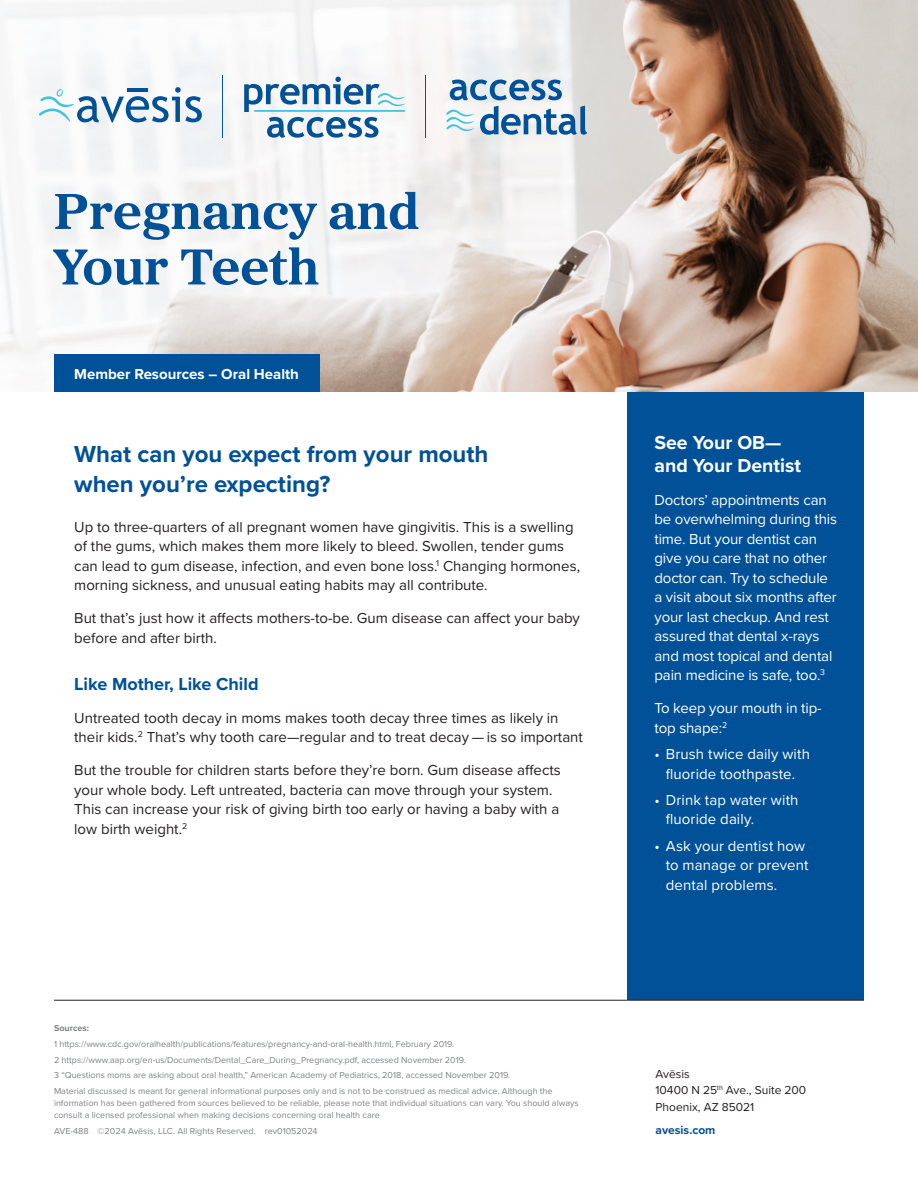
<style>
.page{position:relative;width:918px;height:1188px;background:#fff}
.page>*{position:absolute;margin:0;border:0;box-sizing:border-box;transform-origin:0 0}
.Subhead_-ProxNovBld_16_20{font:700 52.5px/55.5px "Proxima Sera";color:#015198}
.Subhead_-ProxNovBld_16_20-2{font:700 24px/30px "Proxima Nova";color:#015198}
.t1{font:700 19.5px/22.5px "Proxima Nova";color:#fff}
.Subhead_A_-ProxNovBld_12_14{font:700 18px "Proxima Nova";color:#015198}
.Body___PN_10_13{font:15px/19.5px "Proxima Nova";color:#231f20}
.Body___PN_10_13-2{font:15px/19.5px "Proxima Nova";letter-spacing:-.01em;color:#fff}
.Body___PN_10_13-3{font:15px/19.5px "Proxima Nova";letter-spacing:.01em;color:#fff;text-align:center}
.t2{font:700 15px "Proxima Nova";color:#fff}
.Body_text_-ProxNovReg_10_13{font:12px/16.5px "Proxima Nova";color:#231f20}
.t3{font:700 12px "Proxima Nova";color:#015198}
.Disclosure_-ProxNovReg_6_8{font:9px/12px "Proxima Nova";color:#808285}
.Disclosure_-ProxNovReg_6_8-2{font:700 9px "Proxima Nova";color:#808285}
</style>
<div class="page">
<div style="left:627px;top:387px;width:237px;height:613px;background:#015198"></div>
<img style="left:580px;top:0;width:338px;height:392px">
<svg style="left:0;top:0;width:580px;height:392px;fill:#f4f4f5"></svg>
<div style="left:54px;top:354px;width:266px;height:38px;background:#015198"></div>
<svg style="left:39px;top:87px;width:163px;height:35px"></svg>
<svg style="left:244px;top:77px;width:162px;height:61px"></svg>
<hr style="left:222px;top:75px;width:1px;height:63px;background:#065398">
<hr style="left:425px;top:75px;width:1px;height:63px;background:#065398">
<svg style="left:450px;top:80px;width:112px;height:20px;background:#78a0c3"></svg>
<svg style="left:480px;top:106px;width:107px;height:29px"></svg>
<svg style="left:446px;top:106px;width:28px;height:28px"></svg>
<hr style="left:54px;top:1000px;width:575px;height:1px;background:#231f20">
<hr style="left:629px;top:1000px;width:235px;height:1px;background:#231f20">
<p class="Subhead_-ProxNovBld_16_20" style="left:54px;top:182px;width:367px">Pregnancy and<br>Your Teeth</p>
<p class="t2" style="left:74px;top:362px;width:226px">Member Resources – Oral Health</p>
<p class="Subhead_-ProxNovBld_16_20-2" style="left:74px;top:438px;width:416px">What can you expect from your mouth when you’re expecting?</p>
<p class="Body___PN_10_13" style="left:74px;top:516px;width:507px">Up to three-quarters of all pregnant women have gingivitis. This is a swelling of the gums, which makes them more likely to bleed. Swollen, tender gums can lead to gum disease, infection, and even bone loss.<sup>1</sup> Changing hormones, morning sickness, and unusual eating habits may all contribute.</p>
<p class="Body___PN_10_13" style="left:74px;top:608px;width:507px">But that’s just how it affects mothers-to-be. Gum disease can affect your baby before and after birth.</p>
<p class="Subhead_A_-ProxNovBld_12_14" style="left:74px;top:670px;width:186px">Like Mother, Like Child</p>
<p class="Body___PN_10_13" style="left:74px;top:707px;width:510px">Untreated tooth decay in moms makes tooth decay three times as likely in their kids.<sup>2</sup> That’s why tooth care—regular and to treat decay — is so important</p>
<p class="Body___PN_10_13" style="left:74px;top:760px;width:488px">But the trouble for children starts before they’re born. Gum disease affects your whole body. Left untreated, bacteria can move through your system.<br>This can increase your risk of giving birth too early or having a baby with a low birth weight.<sup>2</sup></p>
<p class="Disclosure_-ProxNovReg_6_8-2" style="left:54px;top:1021px;width:37px">Sources:</p>
<p class="Disclosure_-ProxNovReg_6_8" style="left:54px;top:1037px;width:402px">1 https://www.cdc.gov/oralhealth/publications/features/pregnancy-and-oral-health.html, February 2019.</p>
<p class="Disclosure_-ProxNovReg_6_8" style="left:54px;top:1053px;width:413px">2 https://www.aap.org/en-us/Documents/Dental_Care_During_Pregnancy.pdf, accessed November 2019.</p>
<p class="Disclosure_-ProxNovReg_6_8" style="left:54px;top:1069px;width:458px">3 “Questions moms are asking about oral health,” American Academy of Pediatrics, 2018, accessed November 2019.</p>
<p class="Disclosure_-ProxNovReg_6_8" style="left:54px;top:1085px;width:526px">Material discussed is meant for general informational purposes only and is not to be construed as medical advice. Although the information has been gathered from sources believed to be reliable, please note that individual situations can vary. You should always consult a licensed professional when making decisions concerning oral health care</p>
<p class="Disclosure_-ProxNovReg_6_8" style="left:54px;top:1125px;width:265px">AVE-488 ©2024 Avēsis, LLC. All Rights Reserved. rev01052024</p>
<p class="t1" style="left:654px;top:431px;width:148px">See Your OB— and Your Dentist</p>
<p class="Body___PN_10_13-2" style="left:654px;top:489px;width:184px">Doctors’ appointments can be overwhelming during this time. But your dentist can give you care that no other doctor can. Try to schedule a visit about six months after your last checkup. And rest assured that dental x-rays and most topical and dental pain medicine is safe, too.<sup>3</sup></p>
<p class="Body___PN_10_13-2" style="left:654px;top:698px;width:169px">To keep your mouth in tip&shy;top shape:<sup>2</sup></p>
<p class="Body___PN_10_13-3" style="left:654px;top:744px;width:157px">• Brush twice daily with fluoride toothpaste.</p>
<p class="Body___PN_10_13-3" style="left:666px;top:789px;width:134px;text-align:left;text-indent:-11px">• Drink tap water with fluoride daily.</p>
<p class="Body___PN_10_13-2" style="left:666px;top:835px;width:144px;text-indent:-11px">• Ask your dentist how to manage or prevent dental problems.</p>
<p class="Body_text_-ProxNovReg_10_13" style="left:656px;top:1065px;width:152px">Avēsis<br>10400 N 25<sup>th</sup> Ave., Suite 200<br>Phoenix, AZ 85021</p>
<p class="t3" style="left:656px;top:1121px;width:61px">avesis.com</p>
</div>
